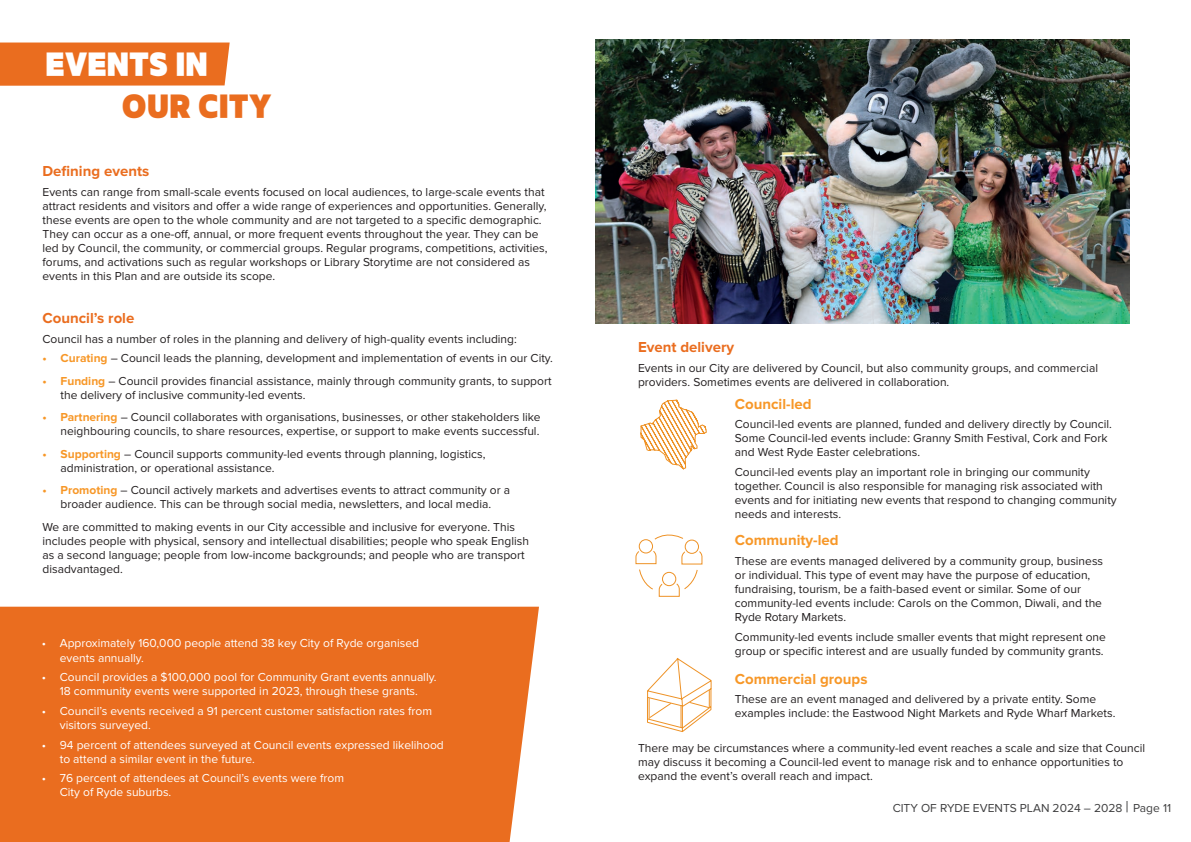
<style>
.page{position:relative;width:1191px;height:842px;background:#fff}
.page>*{position:absolute;margin:0;border:0;box-sizing:border-box;transform-origin:0 0}
.t1{font:26px "TT Supersize Bk";color:#fff}
.t2{font:26px "TT Supersize Bk";color:#ea6d1f}
.t3{font:700 15px "Proxima Nova";color:#ea6d1f}
.t4{font:700 15px "Proxima Nova";color:#f79727}
.t5{font:12px/14px "Proxima Nova";color:#231f20}
.t6{font:12px/14px "Proxima Nova";color:#fff}
.t7{font:12px "Proxima Nova";color:#3e3e3f}
.s1{font-weight:700;color:#f79727}
.s2{font-size:16px}
</style>
<div class="page">
<div style="left:0;top:607px;width:539px;height:235px;background:#ea6d1f"></div>
<div style="left:0;top:43px;width:230px;height:43px;background:#ea6d1f"></div>
<svg style="left:635px;top:534px;width:68px;height:63px"></svg>
<svg style="left:640px;top:399px;width:67px;height:71px"></svg>
<img style="left:595px;top:40px;width:534px;height:283px">
<svg style="left:647px;top:658px;width:65px;height:74px"></svg>
<h1 class="t1" style="left:45px;top:51px;width:164px">EVENTS IN</h1>
<h1 class="t2" style="left:122px;top:93px;width:151px">OUR CITY</h1>
<p class="t3" style="left:43px;top:163px;width:108px">Defining events</p>
<p class="t5" style="left:43px;top:185px;width:506px">Events can range from small-scale events focused on local audiences, to large-scale events that attract residents and visitors and offer a wide range of experiences and opportunities. Generally, these events are open to the whole community and are not targeted to a specific demographic.<br>They can occur as a one-off, annual, or more frequent events throughout the year. They can be led by Council, the community, or commercial groups. Regular programs, competitions, activities, forums, and activations such as regular workshops or Library Storytime are not considered as events in this Plan and are outside its scope.</p>
<p class="t3" style="left:43px;top:309px;width:93px">Council’s role</p>
<p class="t5" style="left:43px;top:332px;width:476px">Council has a number of roles in the planning and delivery of high-quality events including:</p>
<p class="t5" style="left:43px;top:352px;width:512px"><span class="s1">• Curating</span> – Council leads the planning, development and implementation of events in our City.</p>
<p class="t5" style="left:61px;top:374px;width:492px;text-indent:-18px"><span class="s1">• Funding</span> – Council provides financial assistance, mainly through community grants, to support the delivery of inclusive community-led events.</p>
<p class="t5" style="left:43px;top:411px;width:499px;text-align:right"><span class="s1">• Partnering</span> – Council collaborates with organisations, businesses, or other stakeholders like neighbouring councils, to share resources, expertise, or support to make events successful.</p>
<p class="t5" style="left:61px;top:447px;width:426px;text-indent:-18px"><span class="s1">• Supporting</span> – Council supports community-led events through planning, logistics, administration, or operational assistance.</p>
<p class="t5" style="left:43px;top:484px;width:469px;text-align:center"><span class="s1">• Promoting</span> – Council actively markets and advertises events to attract community or a broader audience. This can be through social media, newsletters, and local media.</p>
<p class="t5" style="left:43px;top:520px;width:488px">We are committed to making events in our City accessible and inclusive for everyone. This includes people with physical, sensory and intellectual disabilities; people who speak English as a second language; people from low-income backgrounds; and people who are transport disadvantaged.</p>
<p class="t6" style="left:60px;top:637px;width:361px;text-indent:-18px">• Approximately 160,000 people attend 38 key City of Ryde organised events annually.</p>
<p class="t6" style="left:42px;top:671px;width:396px;text-align:center">• Council provides a $100,000 pool for Community Grant events annually.<br>18 community events were supported in 2023, through these grants.</p>
<p class="t6" style="left:60px;top:704px;width:374px;text-indent:-18px">• Council’s events received a 91 percent customer satisfaction rates from visitors surveyed.</p>
<p class="t6" style="left:60px;top:738px;width:385px;text-indent:-18px">• 94 percent of attendees surveyed at Council events expressed likelihood to attend a similar event in the future.</p>
<p class="t6" style="left:60px;top:772px;width:286px;text-indent:-18px">• 76 percent of attendees at Council’s events were from<br>City of Ryde suburbs.</p>
<p class="t3" style="left:638px;top:338px;width:98px">Event delivery</p>
<p class="t5" style="left:638px;top:361px;width:461px">Events in our City are delivered by Council, but also community groups, and commercial providers. Sometimes events are delivered in collaboration.</p>
<p class="t4" style="left:735px;top:395px;width:78px">Council-led</p>
<p class="t5" style="left:735px;top:418px;width:379px">Council-led events are planned, funded and delivery directly by Council.<br>Some Council-led events include: Granny Smith Festival, Cork and Fork and West Ryde Easter celebrations.</p>
<p class="t5" style="left:735px;top:465px;width:383px">Council-led events play an important role in bringing our community together. Council is also responsible for managing risk associated with events and for initiating new events that respond to changing community needs and interests.</p>
<p class="t4" style="left:735px;top:532px;width:105px">Community-led</p>
<p class="t5" style="left:735px;top:554px;width:370px">These are events managed delivered by a community group, business or individual. This type of event may have the purpose of education, fundraising, tourism, be a faith-based event or similar. Some of our community-led events include: Carols on the Common, Diwali, and the Ryde Rotary Markets.</p>
<p class="t5" style="left:735px;top:630px;width:373px">Community-led events include smaller events that might represent one group or specific interest and are usually funded by community grants.</p>
<p class="t4" style="left:735px;top:670px;width:134px">Commercial groups</p>
<p class="t5" style="left:735px;top:693px;width:382px">These are an event managed and delivered by a private entity. Some examples include: the Eastwood Night Markets and Ryde Wharf Markets.</p>
<p class="t5" style="left:638px;top:741px;width:508px">There may be circumstances where a community-led event reaches a scale and size that Council may discuss it becoming a Council-led event to manage risk and to enhance opportunities to expand the event’s overall reach and impact.</p>
<p class="t7" style="left:892px;top:801px;width:280px">CITY OF RYDE EVENTS PLAN 2024 – 2028 <span class="s2">|</span> Page 11</p>
</div>
